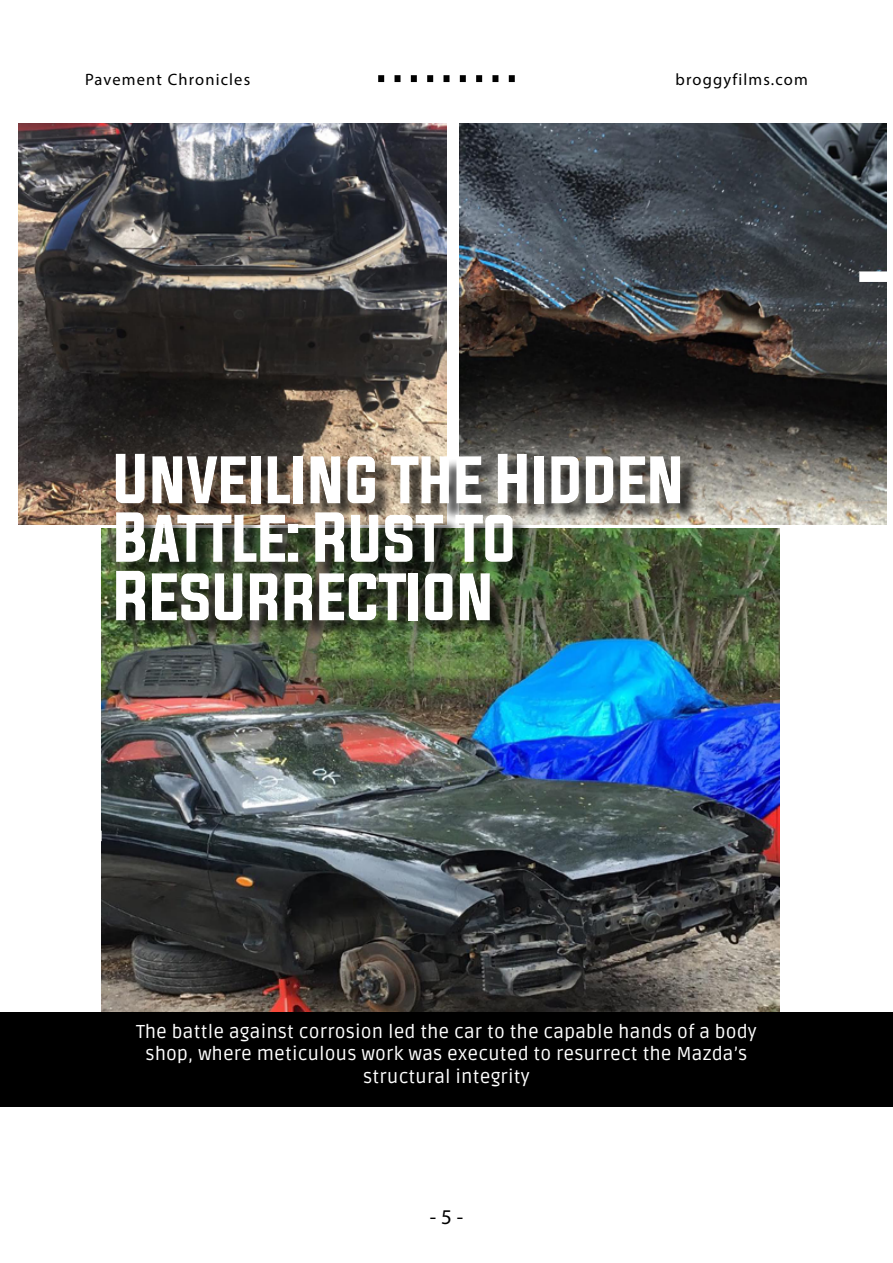
<style>
.page{position:relative;width:893px;height:1263px;background:#fff}
.page>*{position:absolute;margin:0;border:0;box-sizing:border-box;transform-origin:0 0}
.t1{font:60px/58.5px "Evogria";letter-spacing:-.03em;color:#fff}
.t2{font:21px "Myriad Pro";color:#000}
.t3{font:18.75px/22.5px "Ruda";letter-spacing:.01em;color:#fff;text-align:center}
.t4{font:16.5px "Myriad Pro";letter-spacing:.07em;color:#000}
.t5{font:16.5px "Myriad Pro";letter-spacing:.07em;color:#000101}
</style>
<div class="page">
<img style="left:102px;top:645px;width:677px;height:367px">
<img style="left:19px;top:123px;width:427px;height:401px">
<img style="left:459px;top:123px;width:428px;height:401px">
<div style="left:378px;top:75px;width:6px;height:7px;background:#000"></div>
<div style="left:509px;top:75px;width:6px;height:7px;background:#000"></div>
<div style="left:460px;top:75px;width:6px;height:7px;background:#000"></div>
<div style="left:492px;top:75px;width:6px;height:7px;background:#000"></div>
<div style="left:443px;top:75px;width:6px;height:7px;background:#000"></div>
<div style="left:411px;top:75px;width:6px;height:7px;background:#000"></div>
<div style="left:476px;top:75px;width:6px;height:7px;background:#000"></div>
<div style="left:427px;top:75px;width:6px;height:7px;background:#000"></div>
<div style="left:395px;top:75px;width:6px;height:7px;background:#000"></div>
<div style="left:859px;top:271px;width:34px;height:11px;background:#fff"></div>
<div style="left:1px;top:1012px;width:892px;height:95px;background:#000"></div>
<div style="left:81px;top:435px;width:708px;height:210px;background:#fff;opacity:.75"></div>
<p class="t4" style="left:85px;top:69px;width:167px">Pavement Chronicles</p>
<p class="t5" style="left:676px;top:69px;width:134px">broggyfilms.com</p>
<h1 class="t1" style="left:114px;top:453px;width:573px">UNVEILING THE HIDDEN<br>BATTLE: RUST TO<br>RESURRECTION</h1>
<p class="t3" style="left:136px;top:1019px;width:622px">The battle against corrosion led the car to the capable hands of a body shop, where meticulous work was executed to resurrect the Mazda’s structural integrity</p>
<p class="t2" style="left:430px;top:1203px;width:35px">- 5 -</p>
</div>
